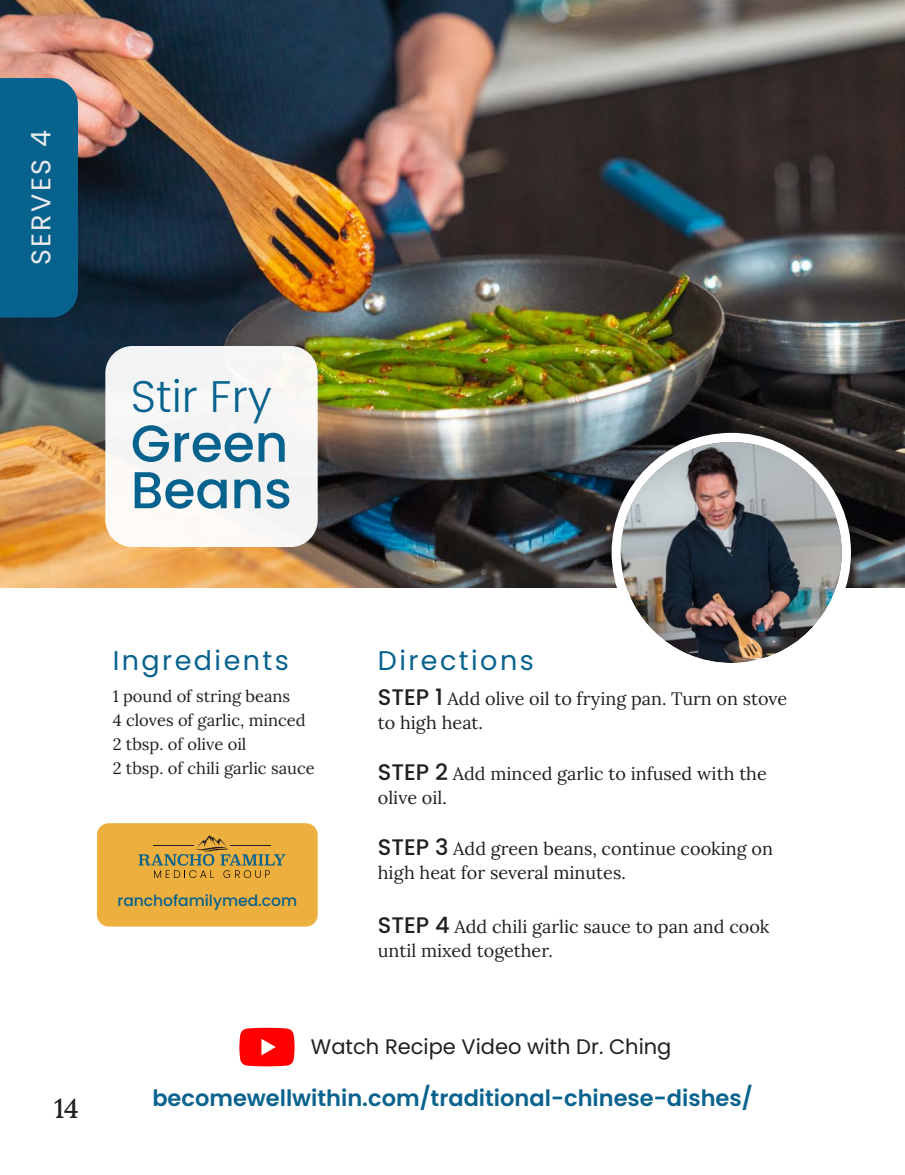
<style>
.page{position:relative;width:905px;height:1175px;background:#fff}
.page>*{position:absolute;margin:0;border:0;box-sizing:border-box;transform-origin:0 0}
.t1{font:500 51.75px "Poppins";color:#08628e}
.t2{font:300 44.1px "Poppins";color:#08628e}
.t3{font:27px "Poppins";letter-spacing:.09em;color:#08628e}
.t4{font:27px "Poppins";letter-spacing:.09em;color:#ebebeb}
.t5{font:500 27px "Lora";color:#231f20}
.t6{font:600 22.5px "Poppins";color:#0a638e}
.t7{font:21px "Poppins";color:#231f20}
.t8{font:18px/24px "Lora";color:#231f20}
.t9{font:16.5px "Lora";color:#231f20}
.t10{font:500 15.45px "Poppins";color:#08628e}
.s1{font-family:"Poppins";font-weight:500;font-size:22.5px}
</style>
<div class="page">
<img style="left:0;top:0;width:904px;height:587px">
<div style="left:0;top:78px;width:78px;height:239px;background:#08628e"></div>
<div style="left:97px;top:823px;width:221px;height:103px;background:#edaf3d;border-radius:12px"></div>
<svg style="left:138px;top:835px;width:147px;height:43px"></svg>
<img style="left:620px;top:442px;width:221px;height:221px;border-radius:110px">
<div style="left:611px;top:433px;width:240px;height:239px;border:9px solid #fff;border-radius:50%"></div>
<div style="left:105px;top:346px;width:213px;height:201px;background:#f5f5f5;border-radius:27px"></div>
<svg style="left:239px;top:1027px;width:55px;height:39px;background:#ff2020"></svg>
<p class="t4" style="left:25px;top:265px;width:137px;rotate:-90deg">SERVES 4</p>
<p class="t2" style="left:131px;top:371px;width:142px">Stir Fry</p>
<p class="t1" style="left:131px;top:413px;width:159px">Green</p>
<p class="t1" style="left:131px;top:460px;width:162px">Beans</p>
<h3 class="t5" style="left:54px;top:1088px;width:26px">14</h3>
<p class="t3" style="left:113px;top:644px;width:178px">Ingredients</p>
<p class="t9" style="left:113px;top:684px;width:179px">1 pound of string beans</p>
<p class="t9" style="left:113px;top:708px;width:194px">4 cloves of garlic, minced</p>
<p class="t9" style="left:113px;top:732px;width:135px">2 tbsp. of olive oil</p>
<p class="t9" style="left:113px;top:756px;width:203px">2 tbsp. of chili garlic sauce</p>
<p class="t10" style="left:117px;top:891px;width:181px">ranchofamilymed.com</p>
<p class="t3" style="left:378px;top:644px;width:157px">Directions</p>
<p class="t8" style="left:378px;top:685px;width:411px"><span class="s1">STEP 1</span> Add olive oil to frying pan. Turn on stove to high heat.</p>
<p class="t8" style="left:378px;top:760px;width:390px"><span class="s1">STEP 2</span> Add minced garlic to infused with the olive oil.</p>
<p class="t8" style="left:378px;top:835px;width:396px"><span class="s1">STEP 3</span> Add green beans, continue cooking on high heat for several minutes.</p>
<p class="t8" style="left:378px;top:913px;width:393px"><span class="s1">STEP 4</span> Add chili garlic sauce to pan and cook until mixed together.</p>
<p class="t7" style="left:311px;top:1034px;width:362px">Watch Recipe Video with Dr. Ching</p>
<p class="t6" style="left:152px;top:1085px;width:601px">becomewellwithin.com/traditional-chinese-dishes/</p>
</div>
